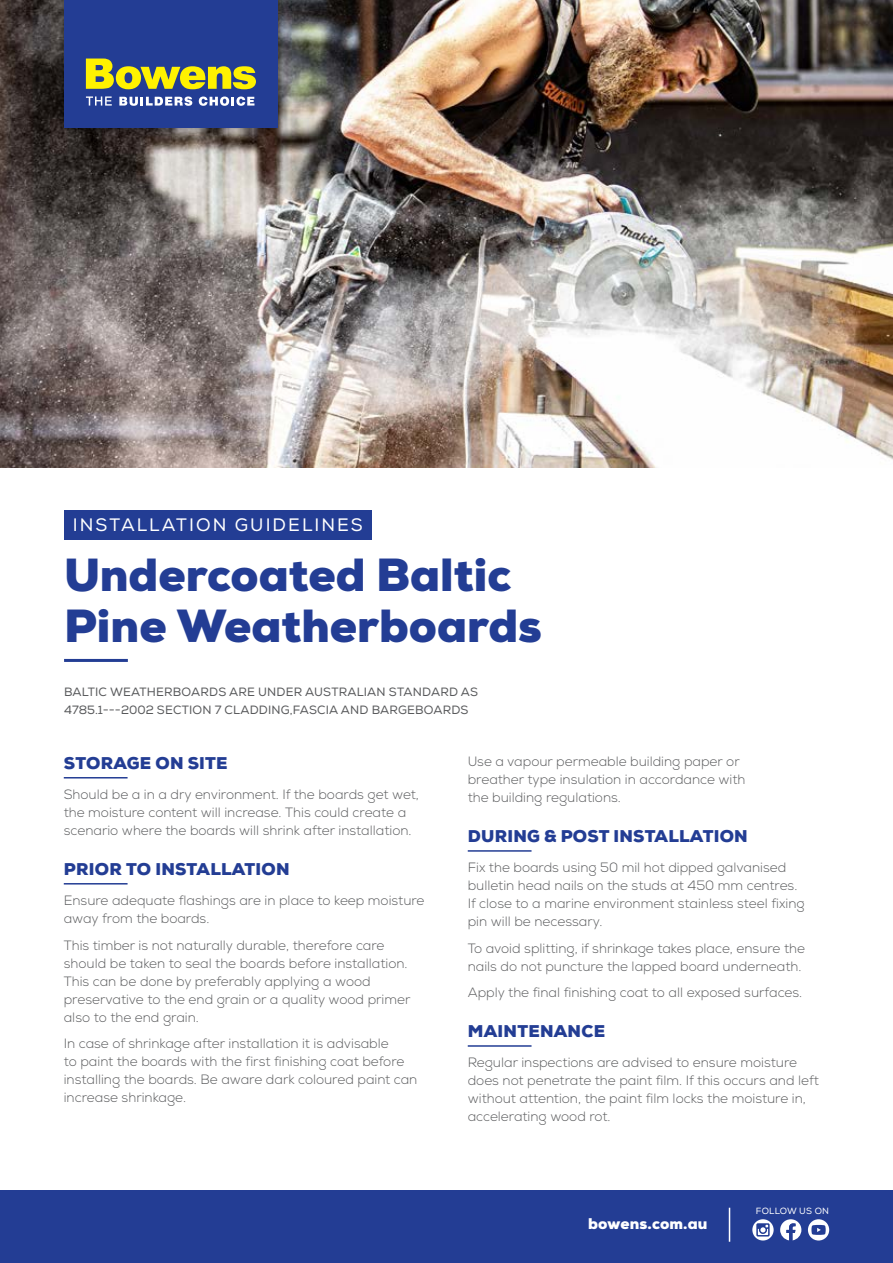
<style>
.page{position:relative;width:893px;height:1263px;background:#fff}
.page>*{position:absolute;margin:0;border:0;box-sizing:border-box;transform-origin:0 0}
.t1{font:900 45px/51px "Nexa";color:#233d94}
.t2{font:18px "Nexa";letter-spacing:.115em;color:#fff}
.t3{font:900 16.5px "Nexa";letter-spacing:.015em;color:#233d94}
.t4{font:900 15px "Nexa";letter-spacing:.01em;color:#fff}
.t5{font:300 13.5px/18px "Nexa";color:#58595b}
.t6{font:12px/18px "Nexa";letter-spacing:.015em;color:#58595b}
.t7{font:9px "Nexa";letter-spacing:.025em;color:#fff}
</style>
<div class="page">
<div style="left:0;top:1191px;width:893px;height:72px;background:#233d94"></div>
<img style="left:0;top:0;width:893px;height:468px">
<div style="left:55px;top:0;width:232px;height:137px;background:#000;opacity:.5"></div>
<div style="left:64px;top:0;width:214px;height:128px;background:#233d94"></div>
<svg style="left:86px;top:59px;width:170px;height:30px"></svg>
<svg style="left:119px;top:96px;width:73px;height:10px"></svg>
<svg style="left:199px;top:97px;width:55px;height:9px"></svg>
<svg style="left:86px;top:96px;width:26px;height:10px"></svg>
<hr style="left:64px;top:659px;width:64px;height:3px;background:#233d94">
<div style="left:64px;top:510px;width:307px;height:30px;background:#233d94"></div>
<hr style="left:64px;top:777px;width:64px;height:1px;background:#233d94">
<hr style="left:64px;top:883px;width:64px;height:1px;background:#233d94">
<hr style="left:468px;top:850px;width:63px;height:2px;background:#233d94">
<hr style="left:468px;top:1045px;width:63px;height:2px;background:#233d94">
<svg style="left:752px;top:1219px;width:22px;height:21px"></svg>
<svg style="left:756px;top:1223px;width:14px;height:13px"></svg>
<svg style="left:780px;top:1219px;width:21px;height:21px"></svg>
<div style="left:808px;top:1219px;width:21px;height:21px;background:#fff;border-radius:50%"></div>
<svg style="left:811px;top:1225px;width:15px;height:10px"></svg>
<hr style="left:729px;top:1208px;width:1px;height:34px;background:#fff">
<h2 class="t2" style="left:73px;top:514px;width:292px">INSTALLATION GUIDELINES</h2>
<h1 class="t1" style="left:64px;top:549px;width:479px">Undercoated Baltic<br>Pine Weatherboards</h1>
<p class="t6" style="left:64px;top:683px;width:415px">BALTIC WEATHERBOARDS ARE UNDER AUSTRALIAN STANDARD AS<br>4785.1---2002 SECTION 7 CLADDING,FASCIA AND BARGEBOARDS</p>
<p class="t3" style="left:64px;top:752px;width:165px">STORAGE ON SITE</p>
<p class="t5" style="left:64px;top:786px;width:357px">Should be a in a dry environment. If the boards get wet, the moisture content will increase. This could create a scenario where the boards will shrink after installation.</p>
<p class="t3" style="left:64px;top:858px;width:227px">PRIOR TO INSTALLATION</p>
<p class="t5" style="left:64px;top:892px;width:362px">Ensure adequate flashings are in place to keep moisture away from the boards.</p>
<p class="t5" style="left:64px;top:936px;width:348px">This timber is not naturally durable, therefore care should be taken to seal the boards before installation.<br>This can be done by preferably applying a wood preservative to the end grain or a quality wood primer also to the end grain.</p>
<p class="t5" style="left:64px;top:1035px;width:355px">In case of shrinkage after installation it is advisable<br>to paint the boards with the first finishing coat before installing the boards. Be aware dark coloured paint can increase shrinkage.</p>
<p class="t5" style="left:468px;top:753px;width:279px">Use a vapour permeable building paper or breather type insulation in accordance with the building regulations.</p>
<p class="t3" style="left:468px;top:825px;width:281px">DURING &amp; POST INSTALLATION</p>
<p class="t5" style="left:468px;top:859px;width:338px">Fix the boards using 50 mil hot dipped galvanised bulletin head nails on the studs at 450 mm centres.<br>If close to a marine environment stainless steel fixing pin will be necessary.</p>
<p class="t5" style="left:468px;top:940px;width:339px">To avoid splitting, if shrinkage takes place, ensure the nails do not puncture the lapped board underneath.</p>
<p class="t5" style="left:468px;top:984px;width:336px">Apply the final finishing coat to all exposed surfaces.</p>
<p class="t3" style="left:468px;top:1020px;width:139px">MAINTENANCE</p>
<p class="t5" style="left:468px;top:1054px;width:353px">Regular inspections are advised to ensure moisture does not penetrate the paint film. If this occurs and left without attention, the paint film locks the moisture in, accelerating wood rot.</p>
<p class="t4" style="left:588px;top:1214px;width:121px">bowens.com.au</p>
<p class="t7" style="left:756px;top:1205px;width:75px">FOLLOW US ON</p>
</div>
